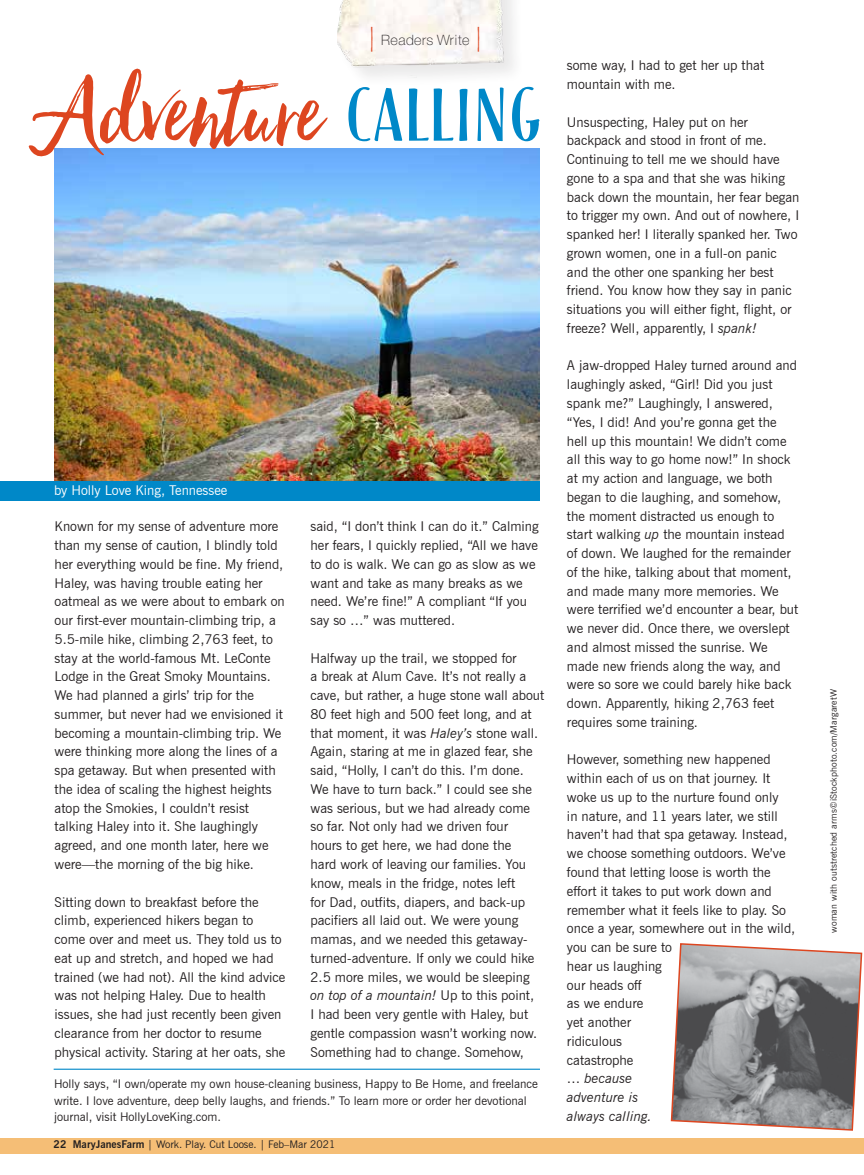
<style>
.page{position:relative;width:864px;height:1175px;background:#fff}
.page>*{position:absolute;margin:0;border:0;box-sizing:border-box;transform-origin:0 0}
.t1{font:122.7px "Hello Beautiful";color:#dd4620}
.t2{font:100 14.25px "Helvetica Neue LT Std";letter-spacing:.035em;color:#231f20}
.t3{font:13.5px/18.8px "News Gothic BT";color:#231f20}
.t4{font:13.5px "News Gothic BT";color:#fff}
.t5{font:12px/16.5px "News Gothic BT";color:#231f20}
.t6{font:10.5px "News Gothic BT";color:#231f20}
.t7{font:9px "News Gothic BT";letter-spacing:.02em;color:#231f20}
.s1{font-family:"Elisabeth";font-weight:400;font-size:27px;color:#dd4620}
.s2{font-family:"Blend Caps";font-weight:900;font-size:66px;color:#0088c8}
.s3{font-style:italic}
.s4{font-weight:700}
</style>
<div class="page">
<img style="left:54px;top:149px;width:486px;height:333px">
<div style="left:0;top:1138px;width:864px;height:15px;background:#f5be76"></div>
<div style="left:0;top:482px;width:540px;height:19px;background:#0088c8"></div>
<svg style="left:670px;top:943px;width:193px;height:188px;background:#969393"></svg>
<img style="left:338px;top:0;width:176px;height:78px">
<hr style="left:54px;top:1068px;width:486px;height:1px;background:#0088c8">
<p class="t2" style="left:369px;top:32px;width:114px"><span class="s1">|</span> Readers Write <span class="s1">|</span></p>
<h1 class="t1" style="left:39px;top:43px;width:504px">Adventure <span class="s2">Calling</span></h1>
<p class="t4" style="left:54px;top:482px;width:175px">by Holly Love King, Tennessee</p>
<p class="t3" style="left:310px;top:517px;width:230px">said, “I don’t think I can do it.” Calming her fears, I quickly replied, “All we have to do is walk. We can go as slow as we want and take as many breaks as we need. We’re fine!” A compliant “If you say so …” was muttered.</p>
<p class="t3" style="left:310px;top:648px;width:235px">Halfway up the trail, we stopped for<br>a break at Alum Cave. It’s not really a cave, but rather, a huge stone wall about 80 feet high and 500 feet long, and at that moment, it was <span class="s3">Haley’s</span> stone wall.<br>Again, staring at me in glazed fear, she said, “Holly, I can’t do this. I’m done.<br>We have to turn back.” I could see she was serious, but we had already come so far. Not only had we driven four<br>hours to get here, we had done the<br>hard work of leaving our families. You know, meals in the fridge, notes left<br>for Dad, outfits, diapers, and back-up pacifiers all laid out. We were young mamas, and we needed this getaway&shy;turned-adventure. If only we could hike 2.5 more miles, we would be sleeping <span class="s3">on top of a mountain!</span> Up to this point,<br>I had been very gentle with Haley, but gentle compassion wasn’t working now.<br>Something had to change. Somehow,</p>
<p class="t3" style="left:55px;top:517px;width:232px">Known for my sense of adventure more than my sense of caution, I blindly told her everything would be fine. My friend, Haley, was having trouble eating her oatmeal as we were about to embark on our first-ever mountain-climbing trip, a 5.5-mile hike, climbing 2,763 feet, to stay at the world-famous Mt. LeConte Lodge in the Great Smoky Mountains.<br>We had planned a girls’ trip for the summer, but never had we envisioned it becoming a mountain-climbing trip. We were thinking more along the lines of a spa getaway. But when presented with the idea of scaling the highest heights atop the Smokies, I couldn’t resist talking Haley into it. She laughingly agreed, and one month later, here we were—the morning of the big hike.</p>
<p class="t3" style="left:55px;top:892px;width:232px">Sitting down to breakfast before the climb, experienced hikers began to come over and meet us. They told us to eat up and stretch, and hoped we had trained (we had not). All the kind advice was not helping Haley. Due to health issues, she had just recently been given clearance from her doctor to resume physical activity. Staring at her oats, she</p>
<p class="t5" style="left:54px;top:1075px;width:486px">Holly says, “I own/operate my own house-cleaning business, Happy to Be Home, and freelance write. I love adventure, deep belly laughs, and friends.” To learn more or order her devotional journal, visit HollyLoveKing.com.</p>
<p class="t6" style="left:54px;top:1138px;width:283px"><span class="s4">22 MaryJanesFarm</span> | Work. Play. Cut Loose. | Feb–Mar 2021</p>
<p class="t3" style="left:567px;top:56px;width:199px">some way, I had to get her up that mountain with me.</p>
<p class="t3" style="left:567px;top:112px;width:234px">Unsuspecting, Haley put on her backpack and stood in front of me.<br>Continuing to tell me we should have gone to a spa and that she was hiking back down the mountain, her fear began to trigger my own. And out of nowhere, I spanked her! I literally spanked her. Two grown women, one in a full-on panic and the other one spanking her best friend. You know how they say in panic situations you will either fight, flight, or freeze? Well, apparently, I <span class="s3">spank!</span></p>
<p class="t3" style="left:567px;top:356px;width:233px">A jaw-dropped Haley turned around and laughingly asked, “Girl! Did you just spank me?” Laughingly, I answered, “Yes, I did! And you’re gonna get the hell up this mountain! We didn’t come all this way to go home now!” In shock at my action and language, we both began to die laughing, and somehow, the moment distracted us enough to start walking <span class="s3">up</span> the mountain instead of down. We laughed for the remainder of the hike, talking about that moment, and made many more memories. We were terrified we’d encounter a bear, but we never did. Once there, we overslept and almost missed the sunrise. We made new friends along the way, and were so sore we could barely hike back down. Apparently, hiking 2,763 feet requires some training.</p>
<p class="t3" style="left:567px;top:750px;width:230px">However, something new happened within each of us on that journey. It woke us up to the nurture found only<br>in nature, and 11 years later, we still haven’t had that spa getaway. Instead, we choose something outdoors. We’ve found that letting loose is worth the effort it takes to put work down and remember what it feels like to play. So once a year, somewhere out in the wild, you can be sure to<br>hear us laughing<br>our heads off<br>as we endure<br>yet another<br>ridiculous<br>catastrophe<br>… <span class="s3">because<br>adventure is<br>always calling.</span></p>
<p class="t7" style="left:828px;top:932px;width:245px;rotate:-90deg">woman with outstretched arms©iStockphoto.com/MargaretW</p>
</div>
